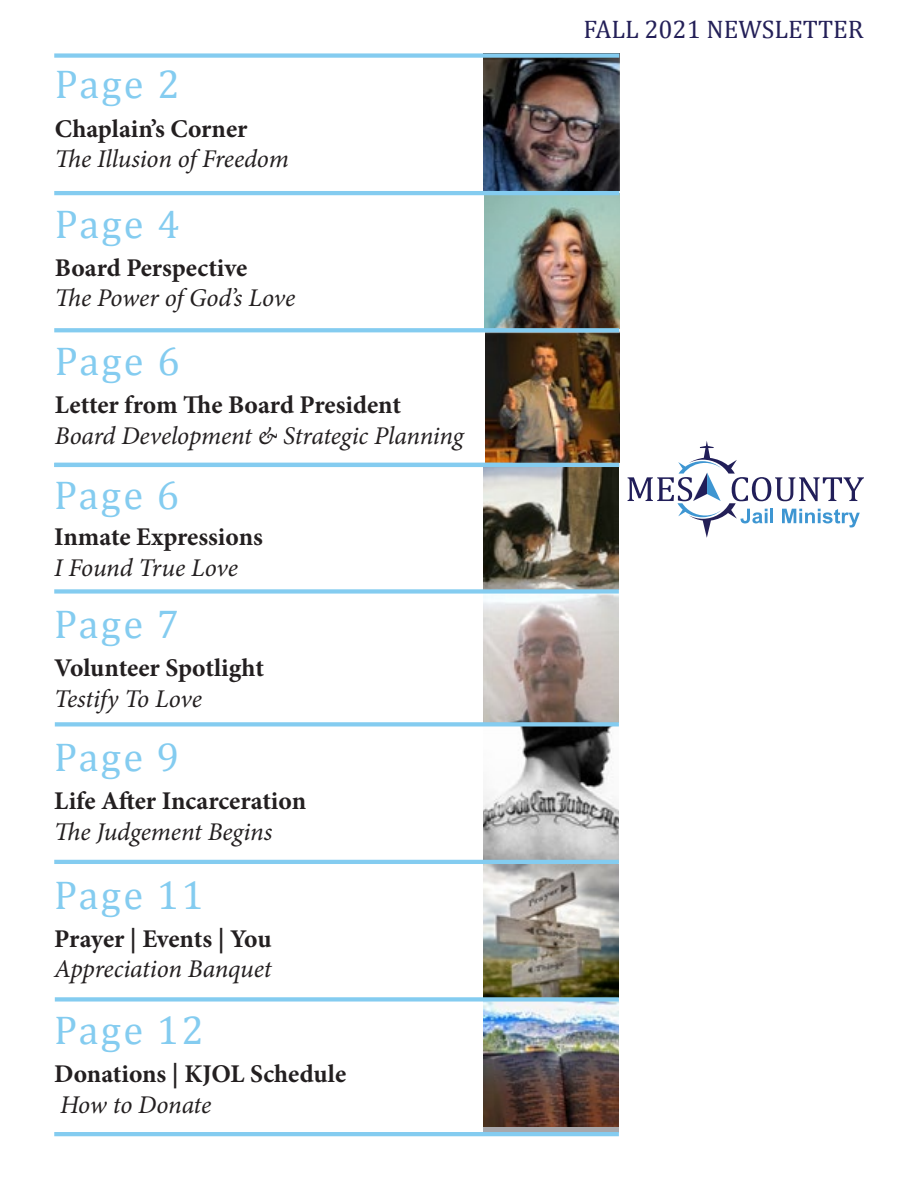
<style>
.page{position:relative;width:918px;height:1188px;background:#fff}
.page>*{position:absolute;margin:0;border:0;box-sizing:border-box;transform-origin:0 0}
.Left{font:40.35px "Cambria";letter-spacing:.06em;color:#84ccf0}
.Left-2{font:700 25.5px "Minion Pro";letter-spacing:-.005em;color:#231f20}
.Left-3{font:italic 25.5px "Minion Pro";letter-spacing:-.01em;color:#231f20}
.Center{font:25.5px "Cambria";color:#242058}
</style>
<div class="page">
<img style="left:484px;top:195px;width:135px;height:133px">
<img style="left:485px;top:332px;width:134px;height:131px">
<img style="left:484px;top:58px;width:135px;height:133px">
<img style="left:484px;top:594px;width:135px;height:128px">
<img style="left:484px;top:467px;width:135px;height:122px">
<img style="left:484px;top:726px;width:135px;height:271px">
<div style="left:484px;top:999px;width:135px;height:134px;background:#a8a9ad"></div>
<img style="left:484px;top:1002px;width:135px;height:125px">
<svg style="left:628px;top:441px;width:236px;height:97px"></svg>
<div style="left:54px;top:53px;width:565px;height:5px;background:#84ccf0"></div>
<hr style="left:54px;top:191px;width:565px;height:4px;background:#84ccf0">
<svg style="left:54px;top:328px;width:565px;height:4px;background:#87ccee"></svg>
<hr style="left:54px;top:463px;width:565px;height:4px;background:#84ccf0">
<div style="left:54px;top:589px;width:565px;height:5px;background:#84ccf0"></div>
<svg style="left:55px;top:722px;width:564px;height:4px;background:#89cdee"></svg>
<hr style="left:54px;top:860px;width:565px;height:4px;background:#84ccf0">
<div style="left:55px;top:997px;width:564px;height:5px;background:#84ccf0"></div>
<hr style="left:54px;top:1132px;width:565px;height:4px;background:#84ccf0">
<p class="Left" style="left:55px;top:60px;width:126px">Page 2</p>
<p class="Left-2" style="left:55px;top:110px;width:194px">Chaplain’s Corner</p>
<p class="Left-3" style="left:55px;top:142px;width:235px">The Illusion of Freedom</p>
<p class="Left" style="left:55px;top:199px;width:126px">Page 4</p>
<p class="Left-2" style="left:55px;top:250px;width:194px">Board Perspective</p>
<p class="Left-3" style="left:55px;top:281px;width:242px">The Power of God’s Love</p>
<p class="Left" style="left:55px;top:336px;width:126px">Page 6</p>
<p class="Left-2" style="left:55px;top:387px;width:348px">Letter from The Board President</p>
<p class="Left-3" style="left:55px;top:418px;width:410px">Board Development &amp; Strategic Planning</p>
<p class="Left" style="left:54px;top:471px;width:126px">Page 6</p>
<p class="Left-2" style="left:54px;top:519px;width:210px">Inmate Expressions</p>
<p class="Left-3" style="left:54px;top:551px;width:185px">I Found True Love</p>
<p class="Left" style="left:54px;top:600px;width:126px">Page 7</p>
<p class="Left-2" style="left:54px;top:650px;width:211px">Volunteer Spotlight</p>
<p class="Left-3" style="left:54px;top:681px;width:149px">Testify To Love</p>
<p class="Left" style="left:54px;top:733px;width:126px">Page 9</p>
<p class="Left-2" style="left:54px;top:783px;width:253px">Life After Incarceration</p>
<p class="Left-3" style="left:54px;top:814px;width:220px">The Judgement Begins</p>
<p class="Left" style="left:54px;top:870px;width:151px">Page 11</p>
<p class="Left-2" style="left:54px;top:921px;width:219px">Prayer | Events | You</p>
<p class="Left-3" style="left:54px;top:952px;width:219px">Appreciation Banquet</p>
<p class="Left" style="left:54px;top:1006px;width:151px">Page 12</p>
<p class="Left-2" style="left:54px;top:1056px;width:294px">Donations | KJOL Schedule</p>
<p class="Left-3" style="left:60px;top:1087px;width:153px">How to Donate</p>
<p class="Center" style="left:584px;top:14px;width:282px">FALL 2021 NEWSLETTER</p>
</div>
